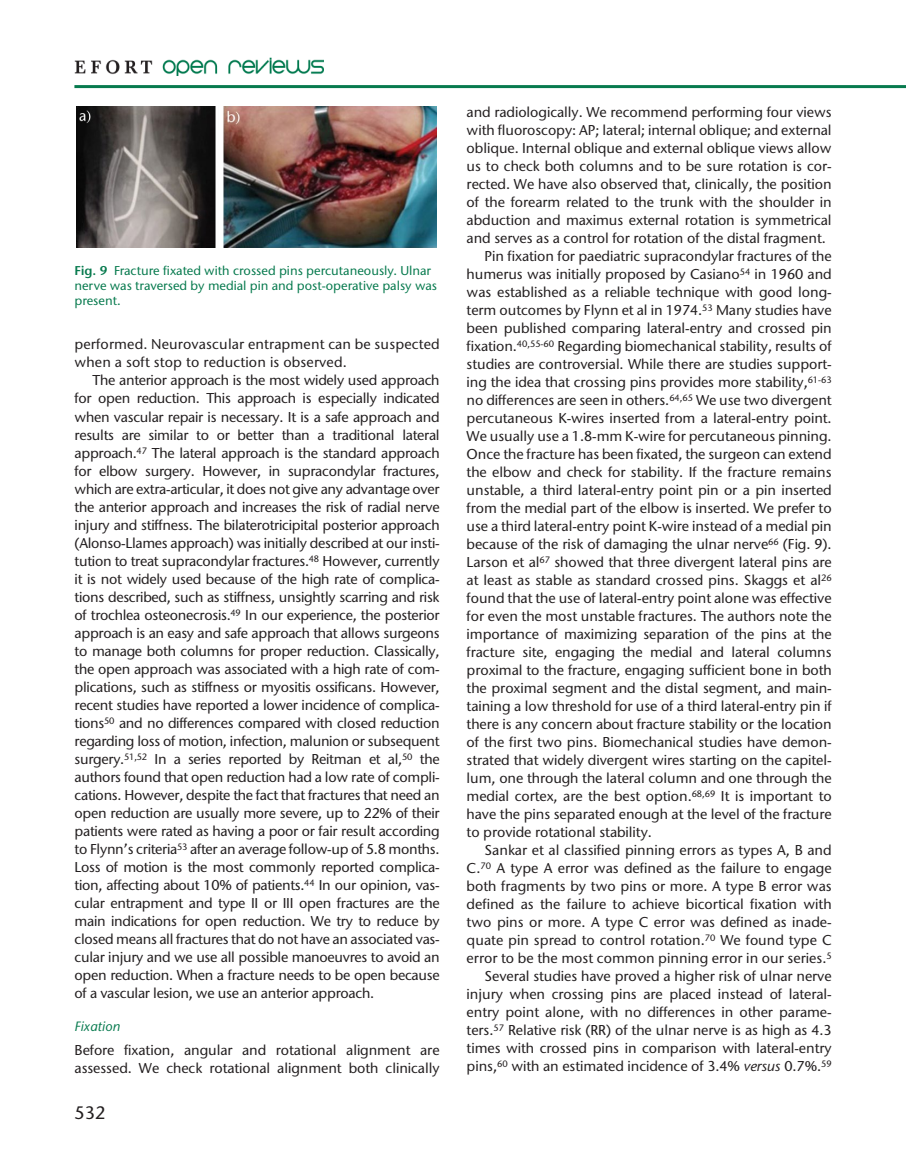
<style>
.page{position:relative;width:906px;height:1170px;background:#fff}
.page>*{position:absolute;margin:0;border:0;box-sizing:border-box;transform-origin:0 0}
.t1{font:500 18px "Stone Sans ITC Pro";color:#231f20}
.t2{font:500 14.25px/18px "Stone Sans ITC Pro";letter-spacing:-.005em;color:#231f20}
.t3{font:italic 500 13.5px "Stone Sans ITC Pro";color:#077a4e}
.t4{font:500 12.75px/15px "Stone Sans ITC Pro";color:#077a4e}
.s1{font-weight:600}
.s2{font-style:italic}
</style>
<div class="page">
<img style="left:74px;top:57px;width:250px;height:19px">
<hr style="left:74px;top:85px;width:832px;height:3px;background:#077a4e">
<img style="left:77px;top:106px;width:360px;height:142px">
<p class="t4" style="left:74px;top:263px;width:364px"><span class="s1">Fig. 9</span> Fracture fixated with crossed pins percutaneously. Ulnar nerve was traversed by medial pin and post-operative palsy was present.</p>
<p class="t2" style="left:75px;top:335px;width:366px">performed. Neurovascular entrapment can be suspected when a soft stop to reduction is observed.</p>
<p class="t2" style="left:75px;top:371px;width:366px;text-align:justify;text-indent:18px">The anterior approach is the most widely used approach for open reduction. This approach is especially indicated when vascular repair is necessary. It is a safe approach and results are similar to or better than a traditional lateral approach.<sup>47</sup> The lateral approach is the standard approach for elbow surgery. H owever, in supracondylar fractures, which are extra-articular, it does not give any advantage over the anterior approach and increases the risk of radial nerve injury and stiffness. The bilaterotricipital posterior approach (Alonso-Llames approach) was initially described at our insti&shy;tution to treat supracondylar fractures.<sup>48</sup> H owever, currently it is not widely used because of the high rate of complica&shy;tions described, such as stiffness, unsightly scarring and risk of trochlea osteonecrosis.<sup>49</sup> In our experience, the posterior approach is an easy and safe approach that allows surgeons to manage both columns for proper reduction. Classically, the open approach was associated with a high rate of com&shy;plications, such as stiffness or myositis ossificans. H owever, recent studies have reported a lower incidence of complica&shy;tions<sup>50</sup> and no differences compared with closed reduction regarding loss of motion, infection, malunion or subsequent surgery.<sup>51,52</sup> In a series reported by Reitman et al,<sup>50</sup> the authors found that open reduction had a low rate of compli&shy;cations. H owever, despite the fact that fractures that need an open reduction are usually more severe, up to 22% of their patients were rated as having a poor or fair result according to Flynn’s criteria<sup>53</sup> after an average follow-up of 5.8 months.<br>Loss of motion is the most commonly reported complica&shy;tion, affecting about 10% of patients.<sup>44</sup> In our opinion, vas&shy;cular entrapment and type II or III open fractures are the main indications for open reduction. We try to reduce by closed means all fractures that do not have an associated vas&shy;cular injury and we use all possible manoeuvres to avoid an open reduction. When a fracture needs to be open because of a vascular lesion, we use an anterior approach.</p>
<p class="t3" style="left:75px;top:1017px;width:47px">Fixation</p>
<p class="t2" style="left:75px;top:1040px;width:366px">Before fixation, angular and rotational alignment are assessed. We check rotational alignment both clinically</p>
<p class="t1" style="left:74px;top:1101px;width:32px">532</p>
<p class="t2" style="left:466px;top:103px;width:366px">and radiologically. We recommend performing four views</p>
<p class="t2" style="left:466px;top:121px;width:366px">with fluoroscopy: AP; lateral; internal oblique; and external</p>
<p class="t2" style="left:466px;top:139px;width:366px">oblique. Internal oblique and external oblique views allow</p>
<p class="t2" style="left:466px;top:157px;width:366px">us to check both columns and to be sure rotation is cor-</p>
<p class="t2" style="left:466px;top:175px;width:366px">rected. We have also observed that, clinically, the position</p>
<p class="t2" style="left:466px;top:193px;width:366px">of the forearm related to the trunk with the shoulder in</p>
<p class="t2" style="left:466px;top:211px;width:366px">abduction and maximus external rotation is symmetrical</p>
<p class="t2" style="left:466px;top:229px;width:361px">and serves as a control for rotation of the distal fragment.</p>
<p class="t2" style="left:484px;top:247px;width:348px">Pin fixation for paediatric supracondylar fractures of the</p>
<p class="t2" style="left:466px;top:265px;width:366px">humerus was initially proposed by Casiano<sup>54</sup> in 1960 and</p>
<p class="t2" style="left:466px;top:283px;width:366px">was established as a reliable technique with good long-</p>
<p class="t2" style="left:466px;top:301px;width:366px">term outcomes by Flynn et al in 1974.<sup>53</sup> Many studies have</p>
<p class="t2" style="left:466px;top:319px;width:366px">been published comparing lateral-entry and crossed pin</p>
<p class="t2" style="left:466px;top:337px;width:366px">fixation.<sup>40,55-60</sup> Regarding biomechanical stability, results of</p>
<p class="t2" style="left:466px;top:355px;width:366px">studies are controversial. While there are studies support-</p>
<p class="t2" style="left:466px;top:373px;width:366px">ing the idea that crossing pins provides more stability,<sup>61-63</sup></p>
<p class="t2" style="left:466px;top:391px;width:366px">no differences are seen in others.<sup>64,65</sup> We use two divergent</p>
<p class="t2" style="left:466px;top:409px;width:366px">percutaneous K-wires inserted from a lateral-entry point.</p>
<p class="t2" style="left:466px;top:427px;width:366px">We usually use a 1.8-mm K-wire for percutaneous pinning.</p>
<p class="t2" style="left:466px;top:445px;width:366px">Once the fracture has been fixated, the surgeon can extend</p>
<p class="t2" style="left:466px;top:463px;width:366px">the elbow and check for stability. If the fracture remains</p>
<p class="t2" style="left:466px;top:481px;width:366px">unstable, a third lateral-entry point pin or a pin inserted</p>
<p class="t2" style="left:466px;top:499px;width:366px">from the medial part of the elbow is inserted. We prefer to</p>
<p class="t2" style="left:466px;top:517px;width:366px">use a third lateral-entry point K-wire instead of a medial pin</p>
<p class="t2" style="left:466px;top:535px;width:366px">because of the risk of damaging the ulnar nerve<sup>66</sup> (Fig. 9).</p>
<p class="t2" style="left:466px;top:553px;width:366px">Larson et al<sup>67</sup> showed that three divergent lateral pins are</p>
<p class="t2" style="left:466px;top:571px;width:366px">at least as stable as standard crossed pins. Skaggs et al<sup>26</sup></p>
<p class="t2" style="left:466px;top:589px;width:366px">found that the use of lateral-entry point alone was effective</p>
<p class="t2" style="left:466px;top:607px;width:366px">for even the most unstable fractures. The authors note the</p>
<p class="t2" style="left:466px;top:625px;width:366px">importance of maximizing separation of the pins at the</p>
<p class="t2" style="left:466px;top:643px;width:366px">fracture site, engaging the medial and lateral columns</p>
<p class="t2" style="left:466px;top:661px;width:366px">proximal to the fracture, engaging sufficient bone in both</p>
<p class="t2" style="left:466px;top:679px;width:366px">the proximal segment and the distal segment, and main-</p>
<p class="t2" style="left:466px;top:697px;width:366px">taining a low threshold for use of a third lateral-entry pin if</p>
<p class="t2" style="left:466px;top:715px;width:366px">there is any concern about fracture stability or the location</p>
<p class="t2" style="left:466px;top:733px;width:366px">of the first two pins. Biomechanical studies have demon-</p>
<p class="t2" style="left:466px;top:751px;width:366px">strated that widely divergent wires starting on the capitel-</p>
<p class="t2" style="left:466px;top:769px;width:366px">lum, one through the lateral column and one through the</p>
<p class="t2" style="left:466px;top:787px;width:366px">medial cortex, are the best option.<sup>68,69</sup> It is important to</p>
<p class="t2" style="left:466px;top:805px;width:366px">have the pins separated enough at the level of the fracture</p>
<p class="t2" style="left:466px;top:823px;width:187px">to provide rotational stability.</p>
<p class="t2" style="left:484px;top:841px;width:348px">Sankar et al classified pinning errors as types A, B and</p>
<p class="t2" style="left:466px;top:859px;width:366px">C.<sup>70</sup> A type A error was defined as the failure to engage</p>
<p class="t2" style="left:466px;top:877px;width:366px">both fragments by two pins or more. A type B error was</p>
<p class="t2" style="left:466px;top:895px;width:366px">defined as the failure to achieve bicortical fixation with</p>
<p class="t2" style="left:466px;top:913px;width:366px">two pins or more. A type C error was defined as inade-</p>
<p class="t2" style="left:466px;top:931px;width:366px">quate pin spread to control rotation.<sup>70</sup> We found type C</p>
<p class="t2" style="left:466px;top:949px;width:366px">error to be the most common pinning error in our series.<sup>5</sup></p>
<p class="t2" style="left:484px;top:967px;width:348px">Several studies have proved a higher risk of ulnar nerve</p>
<p class="t2" style="left:466px;top:985px;width:366px">injury when crossing pins are placed instead of lateral-</p>
<p class="t2" style="left:466px;top:1003px;width:366px">entry point alone, with no differences in other parame-</p>
<p class="t2" style="left:466px;top:1021px;width:366px">ters.<sup>57</sup> Relative risk (RR) of the ulnar nerve is as high as 4.3</p>
<p class="t2" style="left:466px;top:1039px;width:366px">times with crossed pins in comparison with lateral-entry</p>
<p class="t2" style="left:466px;top:1057px;width:366px">pins,<sup>60</sup> with an estimated incidence of 3.4% <span class="s2">versus</span> 0.7%.<sup>59</sup></p>
</div>
